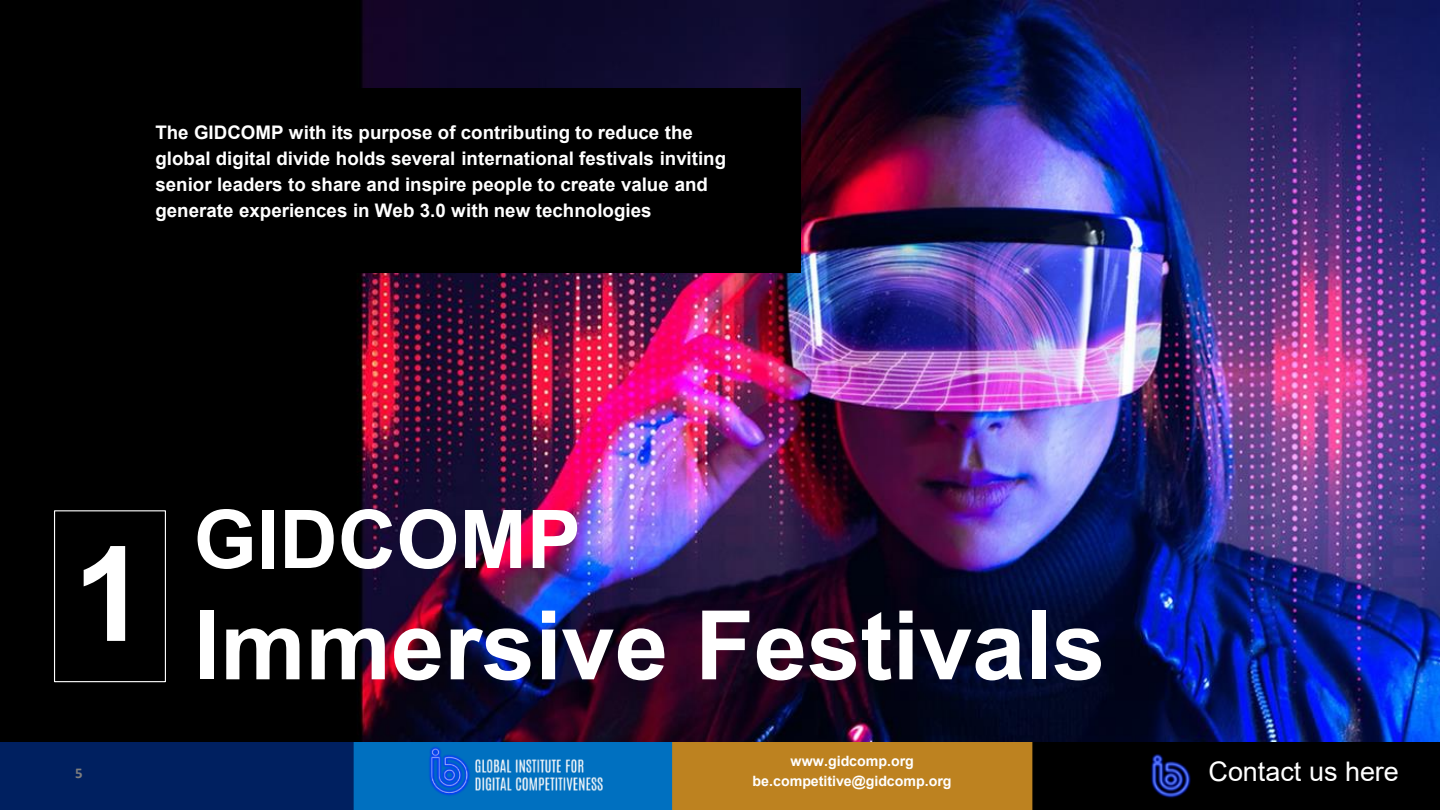
<style>
.page{position:relative;width:1440px;height:810px;background:#fff}
.page>*{position:absolute;margin:0;border:0;box-sizing:border-box;transform-origin:0 0}
.t1{font:700 132px "Arial";color:#fff}
.t2{font:700 96px "Arial";color:#fff}
.t3{font:700 81px "Arial";color:#fff}
.t4{font:27px "Arial";color:#fff}
.t5{font:700 18.75px/25.8px "Arial";color:#fff}
.t6{font:700 15px "Calibri";color:#7e7e7e}
.t7{font:700 14.25px/19.6px "Arial";color:#fff;text-align:center}
</style>
<div class="page">
<img style="left:0;top:0;width:1440px;height:743px">
<div style="left:54px;top:510px;width:112px;height:172px;border:1px solid #fff"></div>
<div style="left:123px;top:88px;width:678px;height:184px;background:#000"></div>
<img style="left:0;top:743px;width:1440px;height:67px">
<img style="left:423px;top:743px;width:189px;height:67px">
<img style="left:1147px;top:750px;width:56px;height:59px">
<p class="t5" style="left:155px;top:120px;width:572px">The GIDCOMP with its purpose of contributing to reduce the global digital divide holds several international festivals inviting senior leaders to share and inspire people to create value and generate experiences in Web 3.0 with new technologies</p>
<h1 class="t1" style="left:73px;top:502px;width:75px">1</h1>
<p class="t6" style="left:75px;top:763px;width:9px">5</p>
<h3 class="t3" style="left:194px;top:482px;width:389px">GIDCOMP</h3>
<h2 class="t2" style="left:194px;top:578px;width:913px">Immersive Festivals</h2>
<p class="t7" style="left:753px;top:752px;width:200px">www.gidcomp.org be.competitive@gidcomp.org</p>
<h3 class="t4" style="left:1209px;top:753px;width:192px">Contact us here</h3>
</div>
